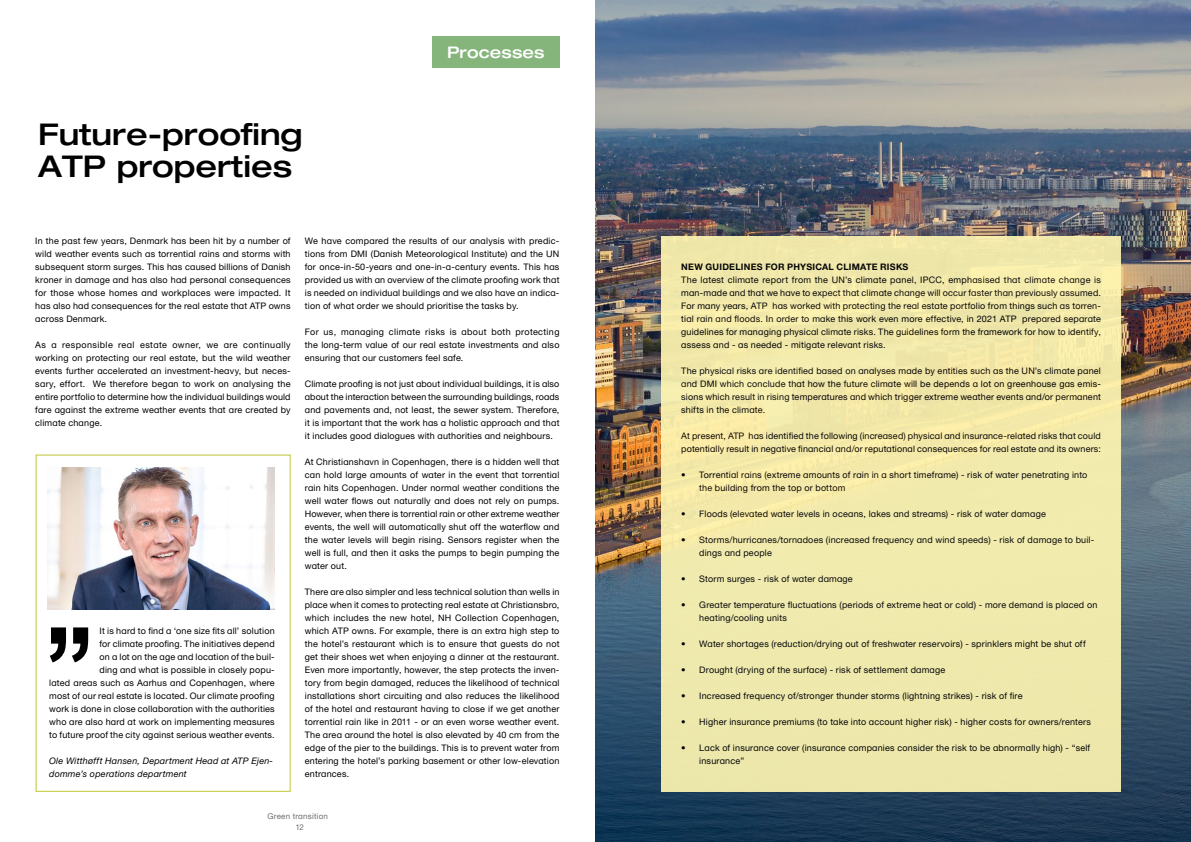
<style>
.page{position:relative;width:1191px;height:842px;background:#fff}
.page>*{position:absolute;margin:0;border:0;box-sizing:border-box;transform-origin:0 0}
.Kapiteloverskrift_H2{font:500 30px/32px "Helvetica Neue ATP Head";color:#000}
.Tag{font:500 16px "Helvetica Neue ATP Head";letter-spacing:.005em;color:#fff}
.Brødtekst{font:9px/13px "Helvetica Neue ATP Body";letter-spacing:.02em;color:#000;text-align:justify}
.Brødtekst-2{font:italic 9px/13px "Helvetica Neue ATP Body";letter-spacing:.025em;color:#000}
.t1{font:700 9px "Helvetica Neue ATP Body";letter-spacing:.025em;color:#000}
.t2{font:8px "Helvetica Neue ATP Body";letter-spacing:.025em;color:#706f6f}
</style>
<div class="page">
<div style="left:432px;top:36px;width:127px;height:31px;background:#85b57b"></div>
<svg style="left:50px;top:627px;width:38px;height:35px"></svg>
<img style="left:47px;top:467px;width:228px;height:142px">
<img style="left:595px;top:0;width:596px;height:842px">
<div style="left:661px;top:237px;width:459px;height:555px;background:#f0e9ac"></div>
<h2 class="Kapiteloverskrift_H2" style="left:38px;top:118px;width:266px">Future-proofing<br>ATP properties</h2>
<h2 class="Tag" style="left:447px;top:42px;width:99px">Processes</h2>
<p class="Brødtekst" style="left:35px;top:234px;width:257px">In the past few years, Denmark has been hit by a number of wild weather events such as torrential rains and storms with subsequent storm surges. This has caused billions of Danish kroner in damage and has also had personal consequences for those whose homes and workplaces were impacted. It has also had consequences for the real estate that ATP owns across Denmark.</p>
<p class="Brødtekst" style="left:35px;top:338px;width:257px">As a responsible real estate owner, we are continually working on protecting our real estate, but the wild weather events further accelerated an investment-heavy, but neces&shy;sary, effort. We therefore began to work on analysing the entire portfolio to determine how the individual buildings would fare against the extreme weather events that are created by climate change.</p>
<p class="Brødtekst" style="left:49px;top:624px;width:227px;text-align:right">It is hard to find a ‘one size fits all’ solution<br>for climate proofing. The initiatives depend<br>on a lot on the age and location of the buil-<br>ding and what is possible in closely popu-<br>lated areas such as Aarhus and Copenhagen, where most of our real estate is located. Our climate proofing work is done in close collaboration with the authorities who are also hard at work on implementing measures to future proof the city against serious weather events.</p>
<p class="Brødtekst-2" style="left:49px;top:754px;width:225px">Ole Witthøfft Hansen, Department Head at ATP Ejen&shy;domme’s operations department</p>
<p class="Brødtekst" style="left:305px;top:234px;width:256px">We have compared the results of our analysis with predic&shy;tions from DMI (Danish Meteorological Institute) and the UN for once-in-50-years and one-in-a-century events. This has provided us with an overview of the climate proofing work that is needed on individual buildings and we also have an indica&shy;tion of what order we should prioritise the tasks by.</p>
<p class="Brødtekst" style="left:305px;top:325px;width:256px">For us, managing climate risks is about both protecting the long-term value of our real estate investments and also ensuring that our customers feel safe.</p>
<p class="Brødtekst" style="left:305px;top:377px;width:256px">Climate proofing is not just about individual buildings, it is also about the interaction between the surrounding buildings, roads and pavements and, not least, the sewer system. Therefore, it is important that the work has a holistic approach and that it includes good dialogues with authorities and neighbours.</p>
<p class="Brødtekst" style="left:305px;top:455px;width:256px">At Christianshavn in Copenhagen, there is a hidden well that can hold large amounts of water in the event that torrential rain hits Copenhagen. Under normal weather conditions the well water flows out naturally and does not rely on pumps.<br>However, when there is torrential rain or other extreme weather events, the well will automatically shut off the waterflow and the water levels will begin rising. Sensors register when the well is full, and then it asks the pumps to begin pumping the water out.</p>
<p class="Brødtekst" style="left:305px;top:585px;width:256px">There are also simpler and less technical solution than wells in place when it comes to protecting real estate at Christiansbro, which includes the new hotel, NH Collection Copenhagen, which ATP owns. For example, there is an extra high step to the hotel’s restaurant which is to ensure that guests do not get their shoes wet when enjoying a dinner at the restaurant.<br>Even more importantly, however, the step protects the inven&shy;tory from begin damaged, reduces the likelihood of technical installations short circuiting and also reduces the likelihood of the hotel and restaurant having to close if we get another torrential rain like in 2011 - or an even worse weather event.<br>The area around the hotel is also elevated by 40 cm from the edge of the pier to the buildings. This is to prevent water from entering the hotel’s parking basement or other low-elevation entrances.</p>
<p class="t2" style="left:267px;top:811px;width:62px">Green transition</p>
<p class="t2" style="left:295px;top:822px;width:10px">12</p>
<p class="t1" style="left:681px;top:261px;width:229px">NEW GUIDELINES FOR PHYSICAL CLIMATE RISKS</p>
<p class="Brødtekst" style="left:681px;top:273px;width:421px">The latest climate report from the UN’s climate panel, IPCC, emphasised that climate change is man-made and that we have to expect that climate change will occur faster than previously assumed.<br>For many years, ATP has worked with protecting the real estate portfolio from things such as torren&shy;tial rain and floods. In order to make this work even more effective, in 2021 ATP prepared separate guidelines for managing physical climate risks. The guidelines form the framework for how to identify, assess and - as needed - mitigate relevant risks.</p>
<p class="Brødtekst" style="left:681px;top:364px;width:421px">The physical risks are identified based on analyses made by entities such as the UN’s climate panel and DMI which conclude that how the future climate will be depends a lot on greenhouse gas emis&shy;sions which result in rising temperatures and which trigger extreme weather events and/or permanent shifts in the climate.</p>
<p class="Brødtekst" style="left:681px;top:429px;width:421px">At present, ATP has identified the following (increased) physical and insurance-related risks that could potentially result in negative financial and/or reputational consequences for real estate and its owners:</p>
<p class="Brødtekst" style="left:699px;top:468px;width:390px;text-indent:-18px">• Torrential rains (extreme amounts of rain in a short timeframe) - risk of water penetrating into the building from the top or bottom</p>
<p class="Brødtekst" style="left:681px;top:507px;width:366px">• Floods (elevated water levels in oceans, lakes and streams) - risk of water damage</p>
<p class="Brødtekst" style="left:699px;top:533px;width:396px;text-indent:-18px">• Storms/hurricanes/tornadoes (increased frequency and wind speeds) - risk of damage to buil&shy;dings and people</p>
<p class="Brødtekst" style="left:681px;top:572px;width:173px">• Storm surges - risk of water damage</p>
<p class="Brødtekst" style="left:699px;top:598px;width:399px;text-indent:-18px">• Greater temperature fluctuations (periods of extreme heat or cold) - more demand is placed on heating/cooling units</p>
<p class="Brødtekst" style="left:681px;top:637px;width:406px">• Water shortages (reduction/drying out of freshwater reservoirs) - sprinklers might be shut off</p>
<p class="Brødtekst" style="left:681px;top:663px;width:265px">• Drought (drying of the surface) - risk of settlement damage</p>
<p class="Brødtekst" style="left:681px;top:689px;width:343px">• Increased frequency of/stronger thunder storms (lightning strikes) - risk of fire</p>
<p class="Brødtekst" style="left:681px;top:715px;width:411px">• Higher insurance premiums (to take into account higher risk) - higher costs for owners/renters</p>
<p class="Brødtekst" style="left:699px;top:741px;width:392px;text-indent:-18px">• Lack of insurance cover (insurance companies consider the risk to be abnormally high) - “self insurance”</p>
</div>
